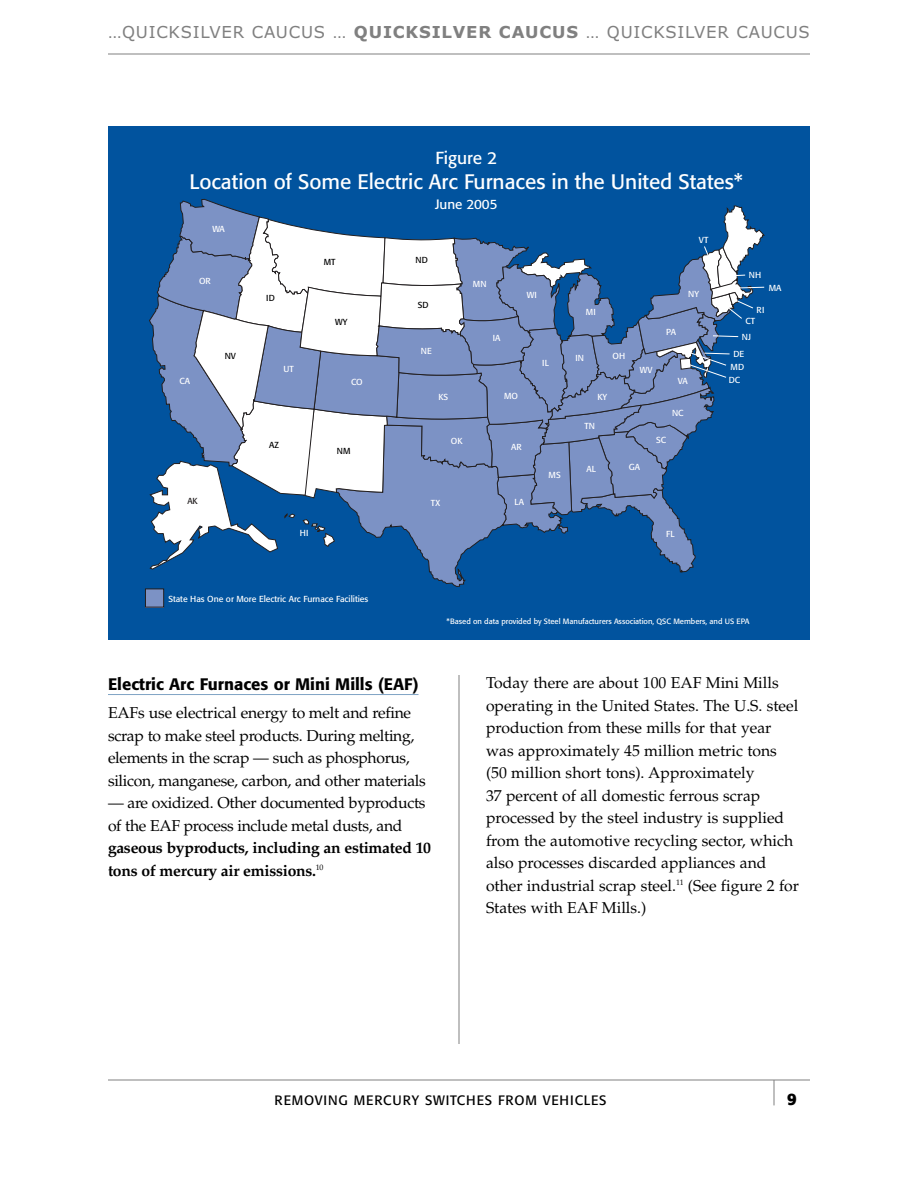
<style>
.page{position:relative;width:918px;height:1188px;background:#fff}
.page>*{position:absolute;margin:0;border:0;box-sizing:border-box;transform-origin:0 0}
.t1{font:20.85px "Formata";color:#fff}
.t2{font:17.25px "Formata";color:#fff}
.t3{font:16.5px "Verdana";letter-spacing:.045em;color:#808080}
.t4{font:500 16.5px "Formata";color:#000}
.t5{font:700 16.5px "Formata";color:#000}
.t6{font:15.75px/22.5px "Palatino";color:#000}
.t7{font:15.75px/22.5px "Palatino";letter-spacing:-.02em;color:#000}
.t8{font:700 15.75px/22.5px "Palatino";letter-spacing:-.02em;color:#000}
.t9{font:13.5px "Formata";letter-spacing:.06em;color:#000}
.t10{font:13.5px "Formata";color:#fff}
.t11{font:8.7px/13px "Formata";color:#fff}
.t12{font:8.7px "Formata";letter-spacing:.02em;color:#000}
.t13{font:8.7px "Formata";color:#231f20}
.t14{font:7.65px "Formata";color:#fff}
.s1{font-weight:700}
</style>
<div class="page">
<hr style="left:108px;top:1080px;width:702px;height:1px;background:#808080">
<svg style="left:774px;top:1080px;width:1px;height:25px"></svg>
<hr style="left:459px;top:675px;width:1px;height:369px;background:#808080">
<hr style="left:108px;top:54px;width:702px;height:1px;background:#808080">
<hr style="left:108px;top:694px;width:311px;height:1px;background:#80a4c5">
<div style="left:108px;top:126px;width:702px;height:514px;background:#01539e"></div>
<div style="left:145px;top:589px;width:19px;height:18px;background:#7c92c5"></div>
<div style="left:145px;top:589px;width:19px;height:18px;border:1px solid #231f20"></div>
<svg style="left:149px;top:199px;width:616px;height:388px"></svg>
<p class="t3" style="left:108px;top:23px;width:703px">…QUICKSILVER CAUCUS … <span class="s1">QUICKSILVER CAUCUS</span> … QUICKSILVER CAUCUS</p>
<p class="t2" style="left:435px;top:151px;width:63px">Figure 2</p>
<h1 class="t1" style="left:189px;top:173px;width:555px">Location of Some Electric Arc Furnaces in the United States*</h1>
<p class="t10" style="left:435px;top:198px;width:64px">June 2005</p>
<p class="t11" style="left:212px;top:223px;width:14px">WA</p>
<p class="t11" style="left:699px;top:234px;width:11px">VT</p>
<p class="t12" style="left:324px;top:259px;width:13px">MT</p>
<p class="t12" style="left:415px;top:256px;width:14px">ND</p>
<p class="t11" style="left:199px;top:275px;width:13px">OR</p>
<p class="t12" style="left:266px;top:294px;width:10px">ID</p>
<p class="t12" style="left:418px;top:302px;width:12px">SD</p>
<p class="t11" style="left:473px;top:278px;width:15px">MN</p>
<p class="t11" style="left:527px;top:289px;width:11px">WI</p>
<p class="t11" style="left:586px;top:307px;width:11px">MI</p>
<p class="t11" style="left:688px;top:288px;width:12px">NY</p>
<p class="t11" style="left:749px;top:269px;width:14px">NH</p>
<p class="t11" style="left:769px;top:282px;width:14px">MA</p>
<p class="t11" style="left:757px;top:304px;width:9px">RI</p>
<p class="t12" style="left:335px;top:318px;width:14px">WY</p>
<p class="t11" style="left:745px;top:315px;width:11px">CT</p>
<p class="t11" style="left:493px;top:332px;width:9px">IA</p>
<p class="t11" style="left:666px;top:326px;width:11px">PA</p>
<p class="t11" style="left:742px;top:331px;width:11px">NJ</p>
<p class="t11" style="left:179px;top:375px;width:12px">CA</p>
<p class="t12" style="left:225px;top:352px;width:13px">NV</p>
<p class="t11" style="left:284px;top:364px;width:12px">UT</p>
<p class="t11" style="left:351px;top:376px;width:13px">CO</p>
<p class="t11" style="left:421px;top:345px;width:13px">NE</p>
<p class="t11" style="left:542px;top:357px;width:8px">IL</p>
<p class="t11" style="left:575px;top:352px;width:10px">IN</p>
<p class="t11" style="left:613px;top:350px;width:14px">OH</p>
<p class="t11" style="left:640px;top:364px;width:14px">WV</p>
<p class="t11" style="left:678px;top:376px;width:11px">VA</p>
<p class="t11" style="left:733px;top:348px;width:12px">DE</p>
<p class="t11" style="left:729px;top:361px;width:17px">MD<br>DC</p>
<p class="t11" style="left:438px;top:391px;width:11px">KS</p>
<p class="t11" style="left:504px;top:390px;width:15px">MO</p>
<p class="t11" style="left:597px;top:392px;width:11px">KY</p>
<p class="t11" style="left:672px;top:407px;width:13px">NC</p>
<p class="t11" style="left:585px;top:421px;width:12px">TN</p>
<p class="t12" style="left:269px;top:441px;width:11px">AZ</p>
<p class="t12" style="left:337px;top:447px;width:15px">NM</p>
<p class="t11" style="left:451px;top:435px;width:13px">OK</p>
<p class="t11" style="left:511px;top:441px;width:12px">AR</p>
<p class="t11" style="left:656px;top:434px;width:11px">SC</p>
<p class="t11" style="left:549px;top:469px;width:14px">MS</p>
<p class="t11" style="left:587px;top:463px;width:11px">AL</p>
<p class="t11" style="left:629px;top:461px;width:13px">GA</p>
<p class="t13" style="left:187px;top:498px;width:12px">AK</p>
<p class="t11" style="left:431px;top:498px;width:11px">TX</p>
<p class="t11" style="left:515px;top:496px;width:11px">LA</p>
<p class="t11" style="left:300px;top:528px;width:10px">HI</p>
<p class="t11" style="left:666px;top:528px;width:10px">FL</p>
<p class="t11" style="left:168px;top:593px;width:202px">State Has One or More Electric Arc Furnace Facilities</p>
<p class="t14" style="left:447px;top:618px;width:304px">*Based on data provided by Steel Manufacturers Association, QSC Members, and US EPA</p>
<p class="t4" style="left:108px;top:677px;width:312px">Electric Arc Furnaces or Mini Mills (EAF)</p>
<p class="t7" style="left:108px;top:703px;width:319px">EAFs use electrical energy to melt and refine scrap to make steel products. During melting, elements in the scrap — such as phosphorus, silicon, manganese, carbon, and other materials</p>
<p class="t7" style="left:108px;top:793px;width:319px">— are oxidized. Other documented byproducts of the EAF process include metal dusts, and</p>
<p class="t8" style="left:108px;top:838px;width:325px">gaseous byproducts, including an estimated 10 tons of mercury air emissions.<sup>10</sup></p>
<p class="t6" style="left:486px;top:673px;width:315px">Today there are about 100 EAF Mini Mills operating in the United States. The U.S. steel production from these mills for that year was approximately 45 million metric tons (50 million short tons). Approximately<br>37 percent of all domestic ferrous scrap processed by the steel industry is supplied from the automotive recycling sector, which also processes discarded appliances and other industrial scrap steel.<sup>11</sup> (See figure 2 for States with EAF Mills.)</p>
<p class="t9" style="left:274px;top:1095px;width:334px">REMOVING MERCURY SWITCHES FROM VEHICLES</p>
<p class="t5" style="left:787px;top:1092px;width:11px">9</p>
</div>
